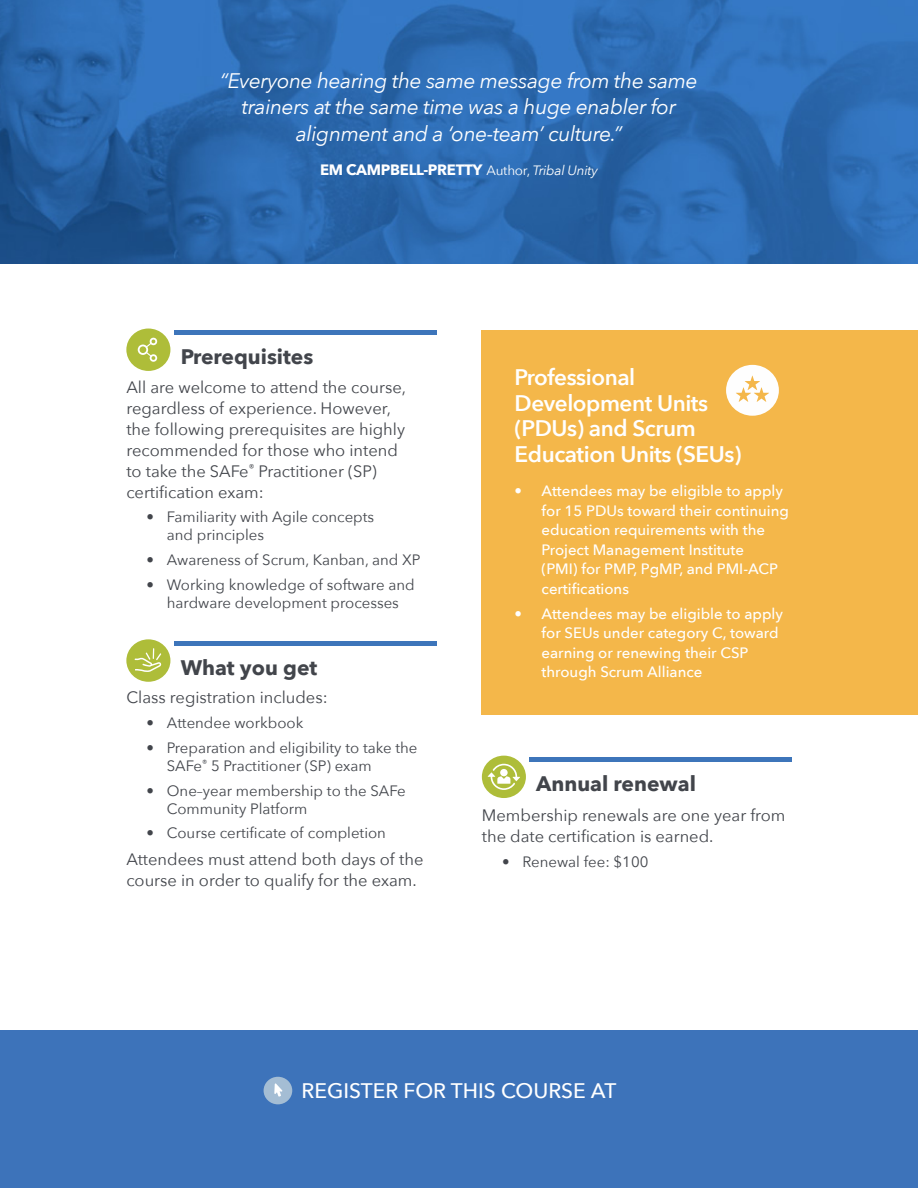
<style>
.page{position:relative;width:918px;height:1188px;background:#fff}
.page>*{position:absolute;margin:0;border:0;box-sizing:border-box;transform-origin:0 0}
.t1{font:600 22.5px/25.5px "Avenir Next";letter-spacing:-.02em;color:#fff}
.t2{font:italic 21px/26.2px "Avenir Next";letter-spacing:-.02em;color:#fff;text-align:center}
.t3{font:700 21px "Avenir Next";color:#42454b}
.t4{font:500 21px "Avenir Next";color:#fff}
.t5{font:16.5px/21px "Avenir Next";color:#42454b}
.t6{font:15px/18px "Avenir Next";color:#42454b}
.t7{font:500 15px/19.5px "Avenir Next";color:#fff}
.t8{font:700 15px "Avenir Next";letter-spacing:-.02em;color:#fff}
.s1{font-weight:400;font-size:13.5px}
.s2{font-weight:400;font-style:italic;font-size:13.5px}
</style>
<div class="page">
<img style="left:0;top:0;width:918px;height:264px">
<hr style="left:174px;top:331px;width:263px;height:4px;background:#3d75ba">
<div style="left:174px;top:641px;width:263px;height:5px;background:#3d75ba"></div>
<hr style="left:530px;top:758px;width:262px;height:4px;background:#3d75ba">
<div style="left:482px;top:331px;width:436px;height:384px;background:#f4b74a"></div>
<div style="left:726px;top:365px;width:53px;height:51px;background:#fefefe;border-radius:50%"></div>
<div style="left:126px;top:329px;width:44px;height:42px;background:#aebd39;border-radius:50%"></div>
<div style="left:126px;top:639px;width:44px;height:43px;background:#aebd39;border-radius:50%"></div>
<div style="left:482px;top:756px;width:44px;height:42px;background:#aebd39;border-radius:50%"></div>
<svg style="left:134px;top:648px;width:27px;height:24px"></svg>
<svg style="left:736px;top:376px;width:33px;height:26px"></svg>
<svg style="left:138px;top:338px;width:19px;height:24px"></svg>
<svg style="left:488px;top:764px;width:32px;height:26px"></svg>
<div style="left:0;top:1030px;width:918px;height:158px;background:#3d73ba"></div>
<div style="left:264px;top:1077px;width:28px;height:27px;background:#a4bdd4;border-radius:50%"></div>
<svg style="left:274px;top:1083px;width:8px;height:14px"></svg>
<p class="t2" style="left:220px;top:67px;width:479px">“Everyone hearing the same message from the same trainers at the same time was a huge enabler for alignment and a ‘one-team’ culture.”</p>
<p class="t8" style="left:320px;top:157px;width:279px">EM CAMPBELL-PRETTY <span class="s1">Author,</span> <span class="s2">Tribal Unity</span></p>
<p class="t3" style="left:181px;top:338px;width:134px">Prerequisites</p>
<p class="t5" style="left:126px;top:376px;width:281px">All are welcome to attend the course, regardless of experience. However, the following prerequisites are highly recommended for those who intend to take the SAFe<sup>®</sup> Practitioner (SP) certification exam:</p>
<p class="t6" style="left:167px;top:507px;width:209px;text-indent:-20px">• Familiarity with Agile concepts and principles</p>
<p class="t6" style="left:147px;top:550px;width:275px">• Awareness of Scrum, Kanban, and XP</p>
<p class="t6" style="left:147px;top:575px;width:270px;text-align:center">• Working knowledge of software and hardware development processes</p>
<p class="t3" style="left:181px;top:649px;width:138px">What you get</p>
<p class="t5" style="left:126px;top:687px;width:203px">Class registration includes:</p>
<p class="t6" style="left:147px;top:713px;width:158px">• Attendee workbook</p>
<p class="t6" style="left:167px;top:738px;width:252px;text-indent:-20px">• Preparation and eligibility to take the<br>SAFe<sup>®</sup> 5 Practitioner (SP) exam</p>
<p class="t6" style="left:167px;top:781px;width:240px;text-indent:-20px">• One–year membership to the SAFe<br>Community Platform</p>
<p class="t6" style="left:147px;top:824px;width:241px">• Course certificate of completion</p>
<p class="t5" style="left:126px;top:848px;width:299px">Attendees must attend both days of the course in order to qualify for the exam.</p>
<h1 class="t1" style="left:515px;top:364px;width:228px">Professional<br>Development Units (PDUs) and Scrum<br>Education Units (SEUs)</h1>
<p class="t7" style="left:542px;top:481px;width:249px;text-indent:-27px">• Attendees may be eligible to apply for 15 PDUs toward their continuing education requirements with the<br>Project Management Institute<br>(PMI) for PMP, PgMP, and PMI-ACP certifications</p>
<p class="t7" style="left:542px;top:603px;width:243px;text-indent:-27px">• Attendees may be eligible to apply for SEUs under category C, toward earning or renewing their CSP through Scrum Alliance</p>
<p class="t3" style="left:536px;top:766px;width:161px">Annual renewal</p>
<p class="t5" style="left:482px;top:804px;width:305px">Membership renewals are one year from the date certification is earned.</p>
<p class="t6" style="left:502px;top:852px;width:148px">• Renewal fee: $100</p>
<p class="t4" style="left:302px;top:1073px;width:316px">REGISTER FOR THIS COURSE AT</p>
</div>
